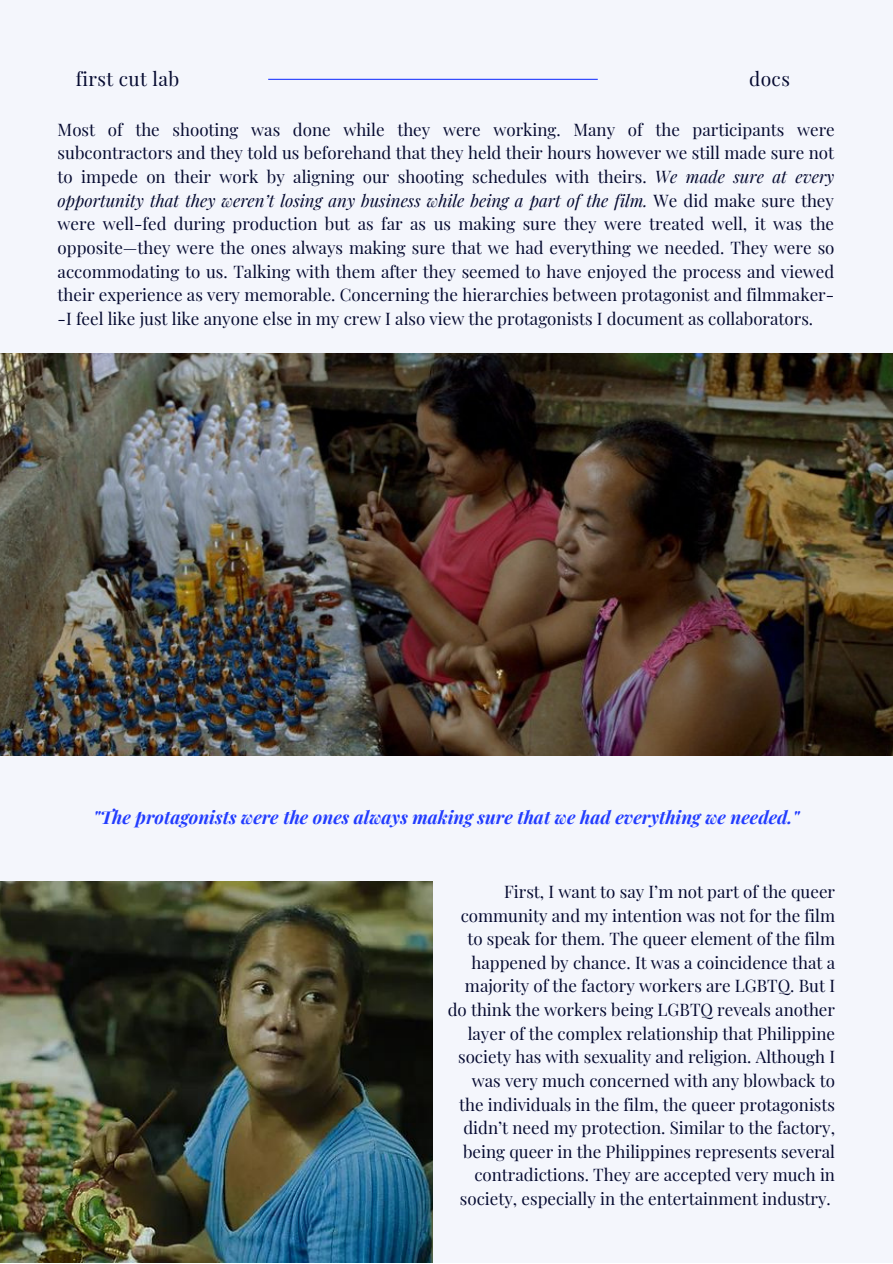
<style>
.page{position:relative;width:893px;height:1264px;background:#fff}
.page>*{position:absolute;margin:0;border:0;box-sizing:border-box;transform-origin:0 0}
.t1{font:19.2px "Playfair Display";letter-spacing:.02em;color:#050a30}
.t2{font:italic 700 18px "Playfair Display";color:#233dff}
.t3{font:16.95px/23.5px "Playfair Display";color:#050a30;text-align:justify}
.s1{font-style:italic}
</style>
<div class="page">
<div style="left:0;top:0;width:892px;height:1262px;background:#f4f6fc"></div>
<hr style="left:268px;top:79px;width:329px;height:1px;background:#233dff">
<img style="left:0;top:354px;width:892px;height:401px">
<img style="left:0;top:881px;width:432px;height:380px">
<p class="t1" style="left:76px;top:65px;width:105px">first cut lab</p>
<p class="t1" style="left:749px;top:65px;width:42px">docs</p>
<p class="t3" style="left:58px;top:117px;width:778px">Most of the shooting was done while they were working. Many of the participants were subcontractors and they told us beforehand that they held their hours however we still made sure not to impede on their work by aligning our shooting schedules with theirs. <span class="s1">We made sure at every opportunity that they weren’t losing any business while being a part of the film.</span> We did make sure they were well-fed during production but as far as us making sure they were treated well, it was the opposite—they were the ones always making sure that we had everything we needed. They were so accommodating to us. Talking with them after they seemed to have enjoyed the process and viewed their experience as very memorable. Concerning the hierarchies between protagonist and filmmaker--I feel like just like anyone else in my crew I also view the protagonists I document as collaborators.</p>
<p class="t2" style="left:93px;top:804px;width:708px">"The protagonists were the ones always making sure that we had everything we needed."</p>
<p class="t3" style="left:447px;top:879px;width:389px;text-align:right">First, I want to say I’m not part of the queer community and my intention was not for the film to speak for them. The queer element of the film happened by chance. It was a coincidence that a majority of the factory workers are LGBTQ. But I do think the workers being LGBTQ reveals another layer of the complex relationship that Philippine society has with sexuality and religion. Although I was very much concerned with any blowback to the individuals in the film, the queer protagonists didn’t need my protection. Similar to the factory, being queer in the Philippines represents several contradictions. They are accepted very much in society, especially in the entertainment industry.</p>
</div>
